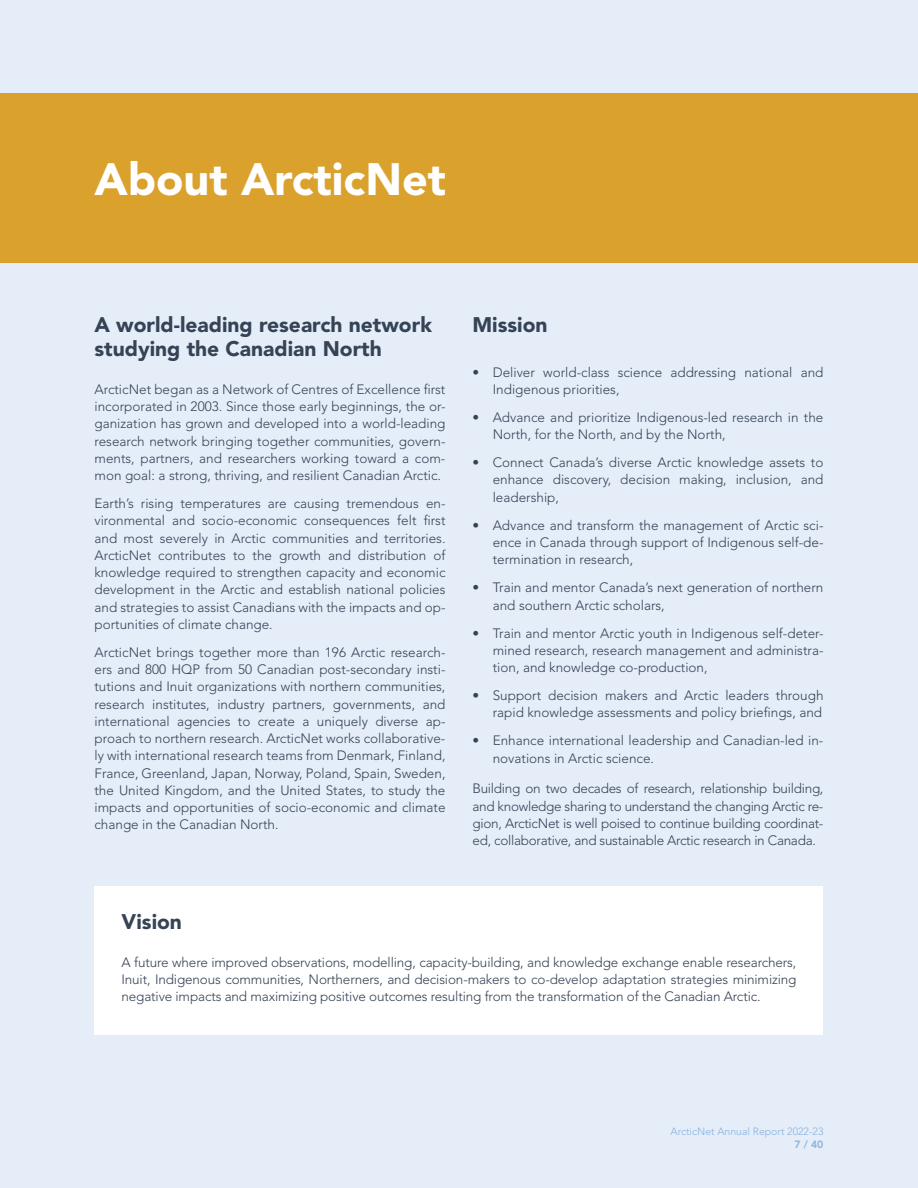
<style>
.page{position:relative;width:918px;height:1188px;background:#e5edf9}
.page>*{position:absolute;margin:0;border:0;box-sizing:border-box;transform-origin:0 0}
.t1{font:900 45px "Avenir LT Std";color:#fff}
.t2{font:900 21px/24px "Avenir LT Std";color:#354355}
.t3{font:300 13.5px/17.2px "Avenir LT Std";color:#354355;text-align:justify}
.t4{font:300 10.5px "Avenir LT Std";color:#87b1df}
.t5{font:800 10.5px "Avenir LT Std";color:#87b1df}
</style>
<div class="page">
<div style="left:0;top:93px;width:918px;height:169px;background:#dba12d"></div>
<div style="left:94px;top:886px;width:730px;height:149px;background:#fff"></div>
<h1 class="t1" style="left:94px;top:152px;width:353px">About ArcticNet</h1>
<h2 class="t2" style="left:94px;top:313px;width:339px">A world-leading research network studying the Canadian North</h2>
<p class="t3" style="left:94px;top:381px;width:353px">ArcticNet began as a Network of Centres of Excellence first incorporated in 2003. Since those early beginnings, the or&shy;ganization has grown and developed into a world-leading research network bringing together communities, govern&shy;ments, partners, and researchers working toward a com&shy;mon goal: a strong, thriving, and resilient Canadian Arctic.</p>
<p class="t3" style="left:94px;top:495px;width:353px">Earth’s rising temperatures are causing tremendous en&shy;vironmental and socio-economic consequences felt first and most severely in Arctic communities and territories.<br>ArcticNet contributes to the growth and distribution of knowledge required to strengthen capacity and economic development in the Arctic and establish national policies and strategies to assist Canadians with the impacts and op&shy;portunities of climate change.</p>
<p class="t3" style="left:94px;top:644px;width:353px">ArcticNet brings together more than 196 Arctic research&shy;ers and 800 HQP from 50 Canadian post-secondary insti&shy;tutions and Inuit organizations with northern communities, research institutes, industry partners, governments, and international agencies to create a uniquely diverse ap&shy;proach to northern research. ArcticNet works collaborative&shy;ly with international research teams from Denmark, Finland, France, Greenland, Japan, Norway, Poland, Spain, Sweden, the United Kingdom, and the United States, to study the impacts and opportunities of socio-economic and climate change in the Canadian North.</p>
<h2 class="t2" style="left:472px;top:313px;width:77px">Mission</h2>
<p class="t3" style="left:493px;top:363px;width:332px;text-indent:-20px">• Deliver world-class science addressing national and<br>Indigenous priorities,</p>
<p class="t3" style="left:493px;top:409px;width:332px;text-indent:-20px">• Advance and prioritize Indigenous-led research in the<br>North, for the North, and by the North,</p>
<p class="t3" style="left:493px;top:454px;width:332px;text-indent:-20px">• Connect Canada’s diverse Arctic knowledge assets to enhance discovery, decision making, inclusion, and leadership,</p>
<p class="t3" style="left:493px;top:517px;width:332px;text-indent:-20px">• Advance and transform the management of Arctic sci&shy;ence in Canada through support of Indigenous self-de&shy;termination in research,</p>
<p class="t3" style="left:493px;top:579px;width:332px;text-indent:-20px">• Train and mentor Canada’s next generation of northern and southern Arctic scholars,</p>
<p class="t3" style="left:493px;top:624px;width:332px;text-indent:-20px">• Train and mentor Arctic youth in Indigenous self-deter&shy;mined research, research management and administra&shy;tion, and knowledge co-production,</p>
<p class="t3" style="left:472px;top:687px;width:353px;text-align:right">• Support decision makers and Arctic leaders through rapid knowledge assessments and policy briefings, and</p>
<p class="t3" style="left:493px;top:732px;width:332px;text-indent:-20px">• Enhance international leadership and Canadian-led in&shy;novations in Arctic science.</p>
<p class="t3" style="left:472px;top:780px;width:353px">Building on two decades of research, relationship building, and knowledge sharing to understand the changing Arctic re&shy;gion, ArcticNet is well poised to continue building coordinat&shy;ed, collaborative, and sustainable Arctic research in Canada.</p>
<h2 class="t2" style="left:122px;top:910px;width:62px">Vision</h2>
<p class="t3" style="left:122px;top:953px;width:676px">A future where improved observations, modelling, capacity-building, and knowledge exchange enable researchers, Inuit, Indigenous communities, Northerners, and decision-makers to co-develop adaptation strategies minimizing negative impacts and maximizing positive outcomes resulting from the transformation of the Canadian Arctic.</p>
<p class="t4" style="left:671px;top:1125px;width:154px">ArcticNet Annual Report 2022-23</p>
<p class="t5" style="left:795px;top:1138px;width:30px">7 / 40</p>
</div>
